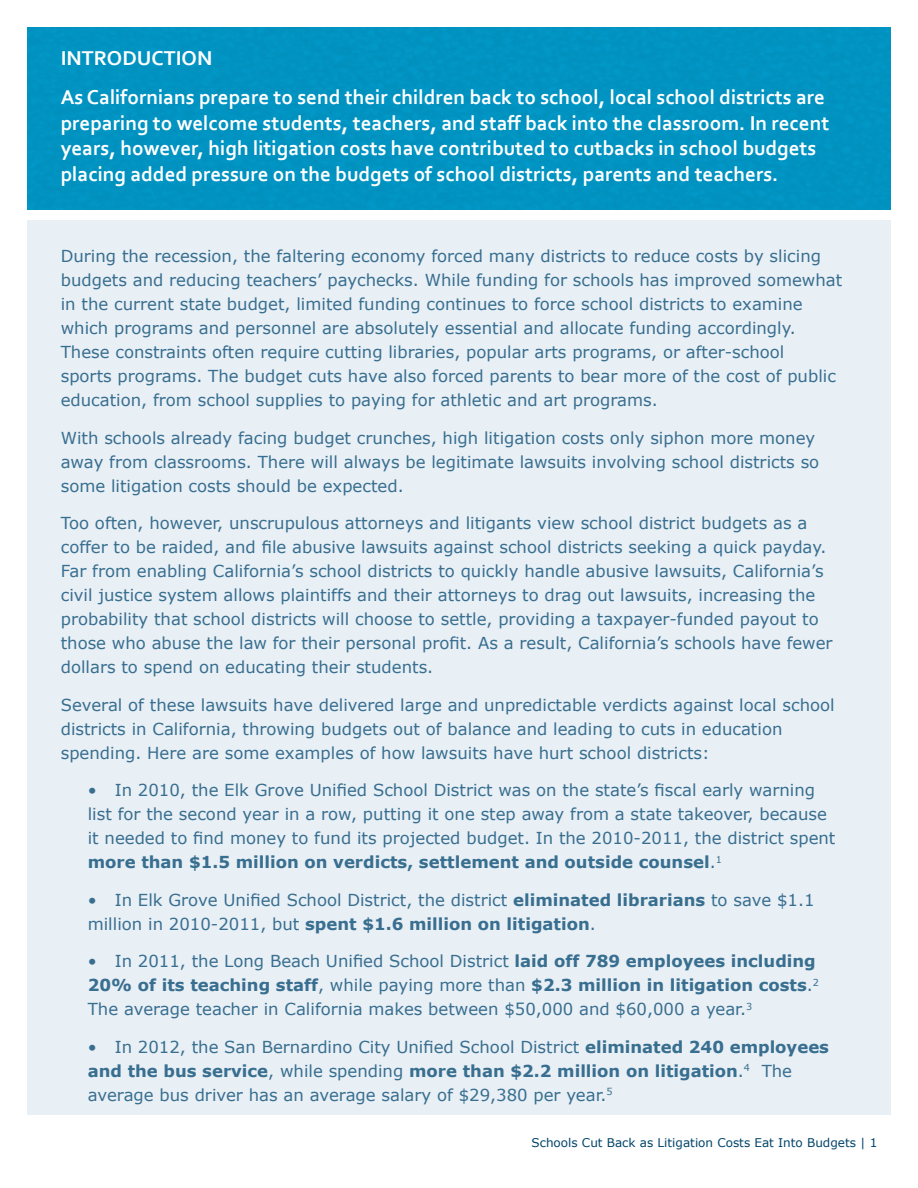
<style>
.page{position:relative;width:918px;height:1188px;background:#fff}
.page>*{position:absolute;margin:0;border:0;box-sizing:border-box;transform-origin:0 0}
.t1{font:700 21px/25.5px "Corbel";color:#fff}
.t2{font:16.5px/24px "Verdana";color:#386e8f}
.t3{font:12px "Verdana";color:#00446a}
.s1{font-weight:700}
</style>
<div class="page">
<div style="left:27px;top:27px;width:864px;height:183px;background:#0193c1"></div>
<div style="left:27px;top:220px;width:864px;height:894px;background:#e8eff5"></div>
<p class="t1" style="left:61px;top:45px;width:153px">INTRODUCTION</p>
<p class="t1" style="left:61px;top:84px;width:770px">As Californians prepare to send their children back to school, local school districts are preparing to welcome students, teachers, and staff back into the classroom. In recent years, however, high litigation costs have contributed to cutbacks in school budgets placing added pressure on the budgets of school districts, parents and teachers.</p>
<p class="t2" style="left:61px;top:244px;width:783px">During the recession, the faltering economy forced many districts to reduce costs by slicing budgets and reducing teachers’ paychecks. While funding for schools has improved somewhat in the current state budget, limited funding continues to force school districts to examine which programs and personnel are absolutely essential and allocate funding accordingly.<br>These constraints often require cutting libraries, popular arts programs, or after-school<br>sports programs. The budget cuts have also forced parents to bear more of the cost of public education, from school supplies to paying for athletic and art programs.</p>
<p class="t2" style="left:61px;top:425px;width:760px">With schools already facing budget crunches, high litigation costs only siphon more money away from classrooms. There will always be legitimate lawsuits involving school districts so some litigation costs should be expected.</p>
<p class="t2" style="left:61px;top:511px;width:773px">Too often, however, unscrupulous attorneys and litigants view school district budgets as a coffer to be raided, and file abusive lawsuits against school districts seeking a quick payday.<br>Far from enabling California’s school districts to quickly handle abusive lawsuits, California’s civil justice system allows plaintiffs and their attorneys to drag out lawsuits, increasing the probability that school districts will choose to settle, providing a taxpayer-funded payout to those who abuse the law for their personal profit. As a result, California’s schools have fewer dollars to spend on educating their students.</p>
<p class="t2" style="left:61px;top:692px;width:775px">Several of these lawsuits have delivered large and unpredictable verdicts against local school districts in California, throwing budgets out of balance and leading to cuts in education spending. Here are some examples of how lawsuits have hurt school districts:</p>
<p class="t2" style="left:88px;top:778px;width:749px">• In 2010, the Elk Grove Unified School District was on the state’s fiscal early warning list for the second year in a row, putting it one step away from a state takeover, because it needed to find money to fund its projected budget. In the 2010-2011, the district spent <span class="s1">more than $1.5 million on verdicts, settlement and outside counsel</span>.<sup>1</sup></p>
<p class="t2" style="left:88px;top:887px;width:728px">• In Elk Grove Unified School District, the district <span class="s1">eliminated librarians</span> to save $1.1 million in 2010-2011, but <span class="s1">spent $1.6 million on litigation</span>.</p>
<p class="t2" style="left:88px;top:949px;width:733px">• In 2011, the Long Beach Unified School District <span class="s1">laid off 789 employees including<br>20% of its teaching staff</span>, while paying more than <span class="s1">$2.3 million in litigation costs</span>.<sup>2<br></sup>The average teacher in California makes between $50,000 and $60,000 a year.<sup>3</sup></p>
<p class="t2" style="left:88px;top:1034px;width:743px">• In 2012, the San Bernardino City Unified School District <span class="s1">eliminated 240 employees and the bus service</span>, while spending <span class="s1">more than $2.2 million on litigation</span>.<sup>4</sup> The average bus driver has an average salary of $29,380 per year.<sup>5</sup></p>
<p class="t3" style="left:532px;top:1134px;width:348px">Schools Cut Back as Litigation Costs Eat Into Budgets | 1</p>
</div>
